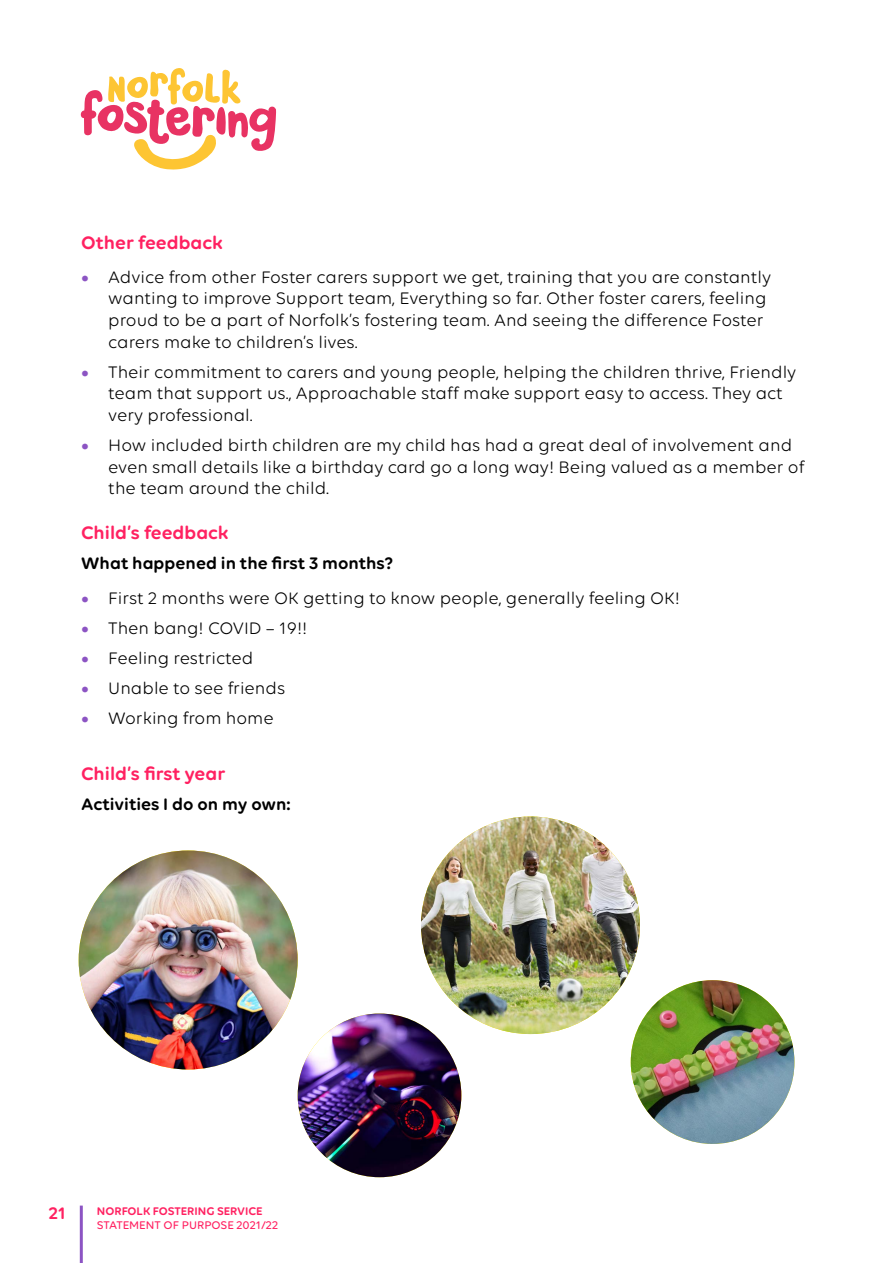
<style>
.page{position:relative;width:893px;height:1263px;background:#fff}
.page>*{position:absolute;margin:0;border:0;box-sizing:border-box;transform-origin:0 0}
.t1{font:600 19.5px "Volte Rounded";color:#ff2161}
.t2{font:18px/21.6px "Volte Rounded";color:#000}
.Main_Paragraph{font:600 18px "Volte Rounded";color:#000}
.t3{font:600 18px "Volte Rounded";color:#ff2161}
.t4{font:500 12px "Volte Rounded";color:#ff2161}
.t5{font:600 12px "Volte Rounded";color:#ff2161}
.s1{font-weight:700;color:#8c54c3}
</style>
<div class="page">
<hr style="left:80px;top:1205px;width:3px;height:58px;background:#8c54c3">
<svg style="left:81px;top:68px;width:195px;height:101px"></svg>
<img style="left:79px;top:850px;width:219px;height:219px;border-radius:109px">
<img style="left:298px;top:1013px;width:163px;height:164px;border-radius:82px">
<img style="left:631px;top:980px;width:163px;height:164px;border-radius:82px">
<img style="left:421px;top:816px;width:219px;height:218px">
<h3 class="t1" style="left:81px;top:231px;width:143px">Other feedback</h3>
<p class="t2" style="left:108px;top:266px;width:664px;text-indent:-27px"><span class="s1">•</span> Advice from other Foster carers support we get, training that you are constantly wanting to improve Support team, Everything so far. Other foster carers, feeling proud to be a part of Norfolk’s fostering team. And seeing the difference Foster carers make to children’s lives.</p>
<p class="t2" style="left:108px;top:361px;width:689px;text-indent:-27px"><span class="s1">•</span> Their commitment to carers and young people, helping the children thrive, Friendly team that support us., Approachable staff make support easy to access. They act very professional.</p>
<p class="t2" style="left:108px;top:434px;width:698px;text-indent:-27px"><span class="s1">•</span> How included birth children are my child has had a great deal of involvement and even small details like a birthday card go a long way! Being valued as a member of the team around the child.</p>
<h3 class="t1" style="left:81px;top:521px;width:149px">Child’s feedback</h3>
<p class="Main_Paragraph" style="left:81px;top:553px;width:314px">What happened in the first 3 months?</p>
<p class="t2" style="left:81px;top:587px;width:600px"><span class="s1">•</span> First 2 months were OK getting to know people, generally feeling OK!</p>
<p class="t2" style="left:81px;top:617px;width:228px"><span class="s1">•</span> Then bang! COVID – 19!!</p>
<p class="t2" style="left:81px;top:647px;width:173px"><span class="s1">•</span> Feeling restricted</p>
<p class="t2" style="left:81px;top:677px;width:205px"><span class="s1">•</span> Unable to see friends</p>
<p class="t2" style="left:81px;top:707px;width:194px"><span class="s1">•</span> Working from home</p>
<h3 class="t1" style="left:81px;top:762px;width:146px">Child’s first year</h3>
<p class="Main_Paragraph" style="left:81px;top:793px;width:211px">Activities I do on my own:</p>
<p class="t3" style="left:49px;top:1202px;width:19px">21</p>
<p class="t5" style="left:97px;top:1203px;width:167px">NORFOLK FOSTERING SERVICE</p>
<p class="t4" style="left:97px;top:1218px;width:183px">STATEMENT OF PURPOSE 2021/22</p>
</div>
